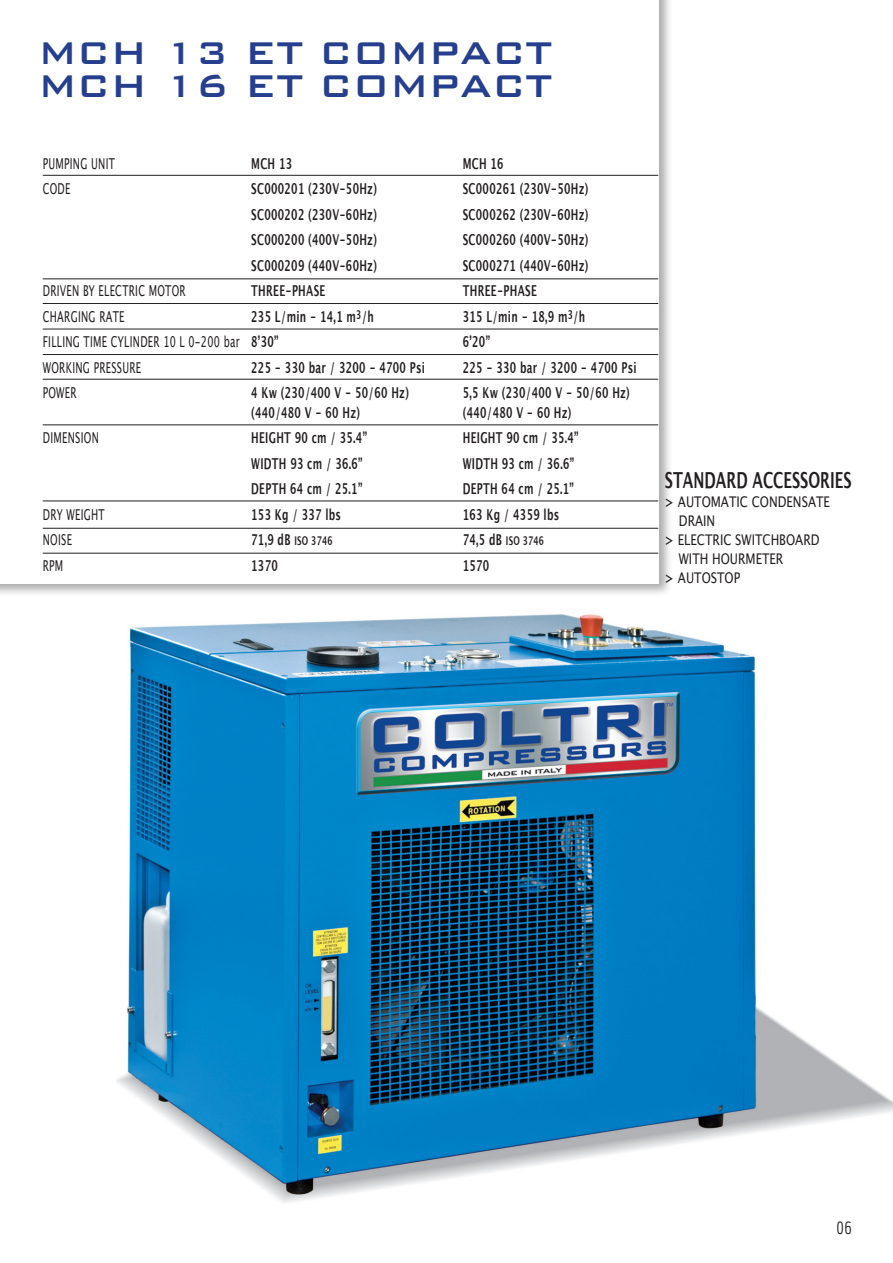
<style>
.page{position:relative;width:893px;height:1263px;background:#fff}
.page>*{position:absolute;margin:0;border:0;box-sizing:border-box;transform-origin:0 0}
.t1{font:500 42px "Bank Gothic";color:#253f8e}
.t2{font:700 22.05px "Lucida Grande";color:#231f20;scale:.65 1}
.t3{font:18px "Solex Regular Lining";color:#231f20}
.t4{font:700 15px "Lucida Grande";letter-spacing:.03em;color:#231f20;scale:.65 1}
.t5{font:15px "Lucida Grande";letter-spacing:.03em;color:#231f20;scale:.65 1}
.t6{font:14.7px "Lucida Grande";color:#231f20;scale:.8 1}
.t7{font:700 12px "Lucida Grande";letter-spacing:.03em;color:#231f20;scale:.65 1}
.s1{font-weight:700}
.s2{font-size:15px}
</style>
<div class="page">
<img style="left:116px;top:614px;width:777px;height:589px">
<div style="left:0;top:0;width:672px;height:598px;background:#231f20;opacity:.37"></div>
<div style="left:0;top:0;width:658px;height:583px;background:#fff"></div>
<hr style="left:43px;top:553px;width:615px;height:1px;background:#231f20">
<hr style="left:43px;top:279px;width:615px;height:1px;background:#231f20">
<hr style="left:43px;top:501px;width:615px;height:1px;background:#231f20">
<hr style="left:43px;top:528px;width:615px;height:1px;background:#231f20">
<hr style="left:43px;top:175px;width:615px;height:1px;background:#231f20">
<hr style="left:43px;top:303px;width:615px;height:1px;background:#231f20">
<hr style="left:43px;top:329px;width:615px;height:1px;background:#231f20">
<hr style="left:43px;top:379px;width:615px;height:1px;background:#231f20">
<hr style="left:43px;top:354px;width:615px;height:1px;background:#231f20">
<hr style="left:43px;top:425px;width:615px;height:1px;background:#231f20">
<p class="t1" style="left:38px;top:31px;width:516px">MCH 13 ET COMPACT</p>
<p class="t1" style="left:38px;top:64px;width:516px">MCH 16 ET COMPACT</p>
<p class="t5" style="left:43px;top:155px;width:113px">PUMPING UNIT</p>
<p class="t4" style="left:251px;top:151px;width:64px">MCH 13</p>
<p class="t4" style="left:463px;top:151px;width:65px">MCH 16</p>
<p class="t5" style="left:43px;top:180px;width:44px">CODE</p>
<p class="t4" style="left:251px;top:176px;width:195px">SC000201 (230V-50Hz)</p>
<p class="t4" style="left:463px;top:176px;width:195px">SC000261 (230V-50Hz)</p>
<p class="t4" style="left:251px;top:202px;width:195px">SC000202 (230V-60Hz)</p>
<p class="t4" style="left:463px;top:202px;width:195px">SC000262 (230V-60Hz)</p>
<p class="t4" style="left:251px;top:227px;width:195px">SC000200 (400V-50Hz)</p>
<p class="t4" style="left:463px;top:227px;width:195px">SC000260 (400V-50Hz)</p>
<p class="t4" style="left:251px;top:253px;width:195px">SC000209 (440V-60Hz)</p>
<p class="t4" style="left:463px;top:253px;width:195px">SC000271 (440V-60Hz)</p>
<p class="t5" style="left:43px;top:282px;width:222px">DRIVEN BY ELECTRIC MOTOR</p>
<p class="t4" style="left:251px;top:278px;width:116px">THREE-PHASE</p>
<p class="t4" style="left:463px;top:278px;width:116px">THREE-PHASE</p>
<p class="t5" style="left:43px;top:308px;width:127px">CHARGING RATE</p>
<p class="t4" style="left:251px;top:304px;width:190px">235 L/min - 14,1 m<sup>3</sup>/h</p>
<p class="t4" style="left:463px;top:304px;width:190px">315 L/min - 18,9 m<sup>3</sup>/h</p>
<p class="t5" style="left:43px;top:333px;width:364px">FILLING TIME CYLINDER 10 L 0-200 bar <span class="s1">8’30”</span></p>
<p class="t4" style="left:463px;top:329px;width:43px">6’20”</p>
<p class="t5" style="left:43px;top:359px;width:153px">WORKING PRESSURE</p>
<p class="t4" style="left:251px;top:355px;width:269px">225 - 330 bar / 3200 - 4700 Psi</p>
<p class="t4" style="left:463px;top:355px;width:269px">225 - 330 bar / 3200 - 4700 Psi</p>
<p class="t5" style="left:43px;top:384px;width:54px">POWER</p>
<p class="t4" style="left:251px;top:380px;width:244px">4 Kw (230/400 V - 50/60 Hz)</p>
<p class="t4" style="left:463px;top:380px;width:259px">5,5 Kw (230/400 V - 50/60 Hz)</p>
<p class="t4" style="left:251px;top:400px;width:169px">(440/480 V - 60 Hz)</p>
<p class="t4" style="left:463px;top:400px;width:169px">(440/480 V - 60 Hz)</p>
<p class="t5" style="left:43px;top:429px;width:88px">DIMENSION</p>
<p class="t4" style="left:251px;top:425px;width:180px">HEIGHT 90 cm / 35.4”</p>
<p class="t4" style="left:463px;top:425px;width:180px">HEIGHT 90 cm / 35.4”</p>
<p class="t4" style="left:251px;top:451px;width:173px">WIDTH 93 cm / 36.6”</p>
<p class="t4" style="left:463px;top:451px;width:173px">WIDTH 93 cm / 36.6”</p>
<p class="t4" style="left:251px;top:476px;width:173px">DEPTH 64 cm / 25.1”</p>
<p class="t4" style="left:463px;top:476px;width:173px">DEPTH 64 cm / 25.1”</p>
<p class="t5" style="left:43px;top:506px;width:97px">DRY WEIGHT</p>
<p class="t4" style="left:251px;top:502px;width:140px">153 Kg / 337 lbs</p>
<p class="t4" style="left:463px;top:502px;width:150px">163 Kg / 4359 lbs</p>
<p class="t5" style="left:43px;top:531px;width:47px">NOISE</p>
<p class="t7" style="left:251px;top:531px;width:127px"><span class="s2">71,9 dB</span> ISO 3746</p>
<p class="t7" style="left:463px;top:531px;width:127px"><span class="s2">74,5 dB</span> ISO 3746</p>
<p class="t5" style="left:43px;top:557px;width:33px">RPM</p>
<p class="t4" style="left:251px;top:553px;width:42px">1370</p>
<p class="t4" style="left:463px;top:553px;width:42px">1570</p>
<p class="t2" style="left:665px;top:462px;width:289px">STANDARD ACCESSORIES</p>
<p class="t6" style="left:665px;top:493px;width:208px"><span class="s1">&gt;</span> AUTOMATIC CONDENSATE</p>
<p class="t6" style="left:679px;top:512px;width:47px">DRAIN</p>
<p class="t6" style="left:665px;top:531px;width:195px"><span class="s1">&gt;</span> ELECTRIC SWITCHBOARD</p>
<p class="t6" style="left:679px;top:550px;width:132px">WITH HOURMETER</p>
<p class="t6" style="left:665px;top:569px;width:96px"><span class="s1">&gt;</span> AUTOSTOP</p>
<p class="t3" style="left:836px;top:1216px;width:17px">06</p>
</div>
